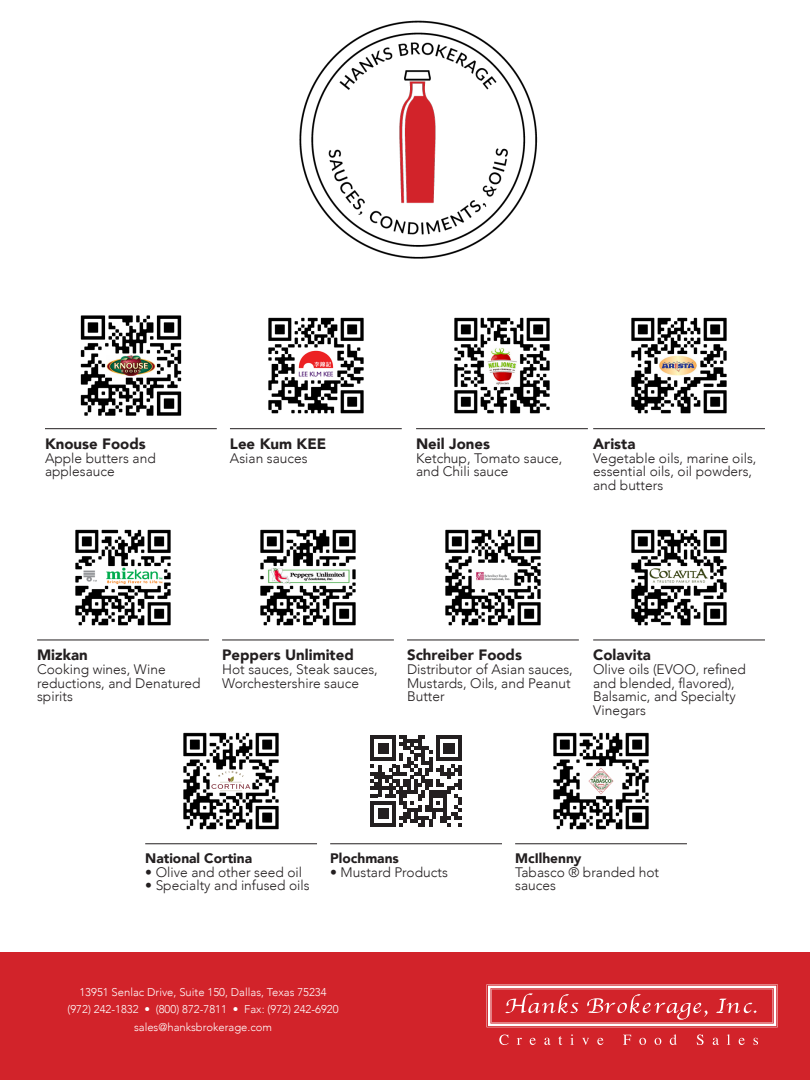
<style>
.page{position:relative;width:810px;height:1080px;background:#fff}
.page>*{position:absolute;margin:0;border:0;box-sizing:border-box;transform-origin:0 0}
.t1{font:900 15px "Avenir";color:#231f20}
.t2{font:300 13.75px/13.6px "Avenir";color:#231f20}
.t3{font:900 13.75px "Avenir";color:#231f20}
.t4{font:300 11.25px/17.5px "Avenir";color:#fff;text-align:center}
</style>
<div class="page">
<img style="left:299px;top:20px;width:239px;height:239px">
<div style="left:0;top:953px;width:810px;height:127px;background:#d2232a"></div>
<svg style="left:499px;top:1035px;width:10px;height:10px"></svg>
<svg style="left:517px;top:1038px;width:5px;height:7px"></svg>
<svg style="left:530px;top:1038px;width:6px;height:7px"></svg>
<svg style="left:544px;top:1038px;width:7px;height:7px"></svg>
<svg style="left:558px;top:1036px;width:4px;height:9px"></svg>
<svg style="left:570px;top:1034px;width:4px;height:11px"></svg>
<svg style="left:582px;top:1038px;width:7px;height:7px"></svg>
<svg style="left:597px;top:1038px;width:6px;height:7px"></svg>
<svg style="left:623px;top:1035px;width:8px;height:10px"></svg>
<svg style="left:639px;top:1038px;width:7px;height:7px"></svg>
<svg style="left:655px;top:1038px;width:6px;height:7px"></svg>
<svg style="left:670px;top:1034px;width:7px;height:11px"></svg>
<svg style="left:697px;top:1034px;width:7px;height:11px"></svg>
<svg style="left:713px;top:1038px;width:6px;height:7px"></svg>
<svg style="left:727px;top:1034px;width:3px;height:11px"></svg>
<svg style="left:739px;top:1038px;width:6px;height:7px"></svg>
<svg style="left:754px;top:1038px;width:4px;height:7px"></svg>
<svg style="left:486px;top:984px;width:292px;height:43px"></svg>
<hr style="left:37px;top:639px;width:172px;height:1px;background:#231f20">
<hr style="left:145px;top:843px;width:172px;height:1px;background:#231f20">
<hr style="left:45px;top:428px;width:172px;height:1px;background:#231f20">
<hr style="left:222px;top:639px;width:172px;height:1px;background:#231f20">
<hr style="left:330px;top:843px;width:172px;height:1px;background:#231f20">
<hr style="left:230px;top:428px;width:172px;height:1px;background:#231f20">
<hr style="left:407px;top:639px;width:172px;height:1px;background:#231f20">
<hr style="left:515px;top:843px;width:172px;height:1px;background:#231f20">
<hr style="left:416px;top:428px;width:172px;height:1px;background:#231f20">
<hr style="left:593px;top:428px;width:172px;height:1px;background:#231f20">
<hr style="left:593px;top:639px;width:172px;height:1px;background:#231f20">
<img style="left:75px;top:529px;width:96px;height:97px">
<img style="left:183px;top:732px;width:96px;height:98px">
<img style="left:80px;top:315px;width:102px;height:101px">
<img style="left:260px;top:529px;width:96px;height:97px">
<svg style="left:370px;top:735px;width:92px;height:92px"></svg>
<img style="left:268px;top:317px;width:96px;height:97px">
<img style="left:445px;top:529px;width:96px;height:97px">
<img style="left:553px;top:732px;width:96px;height:98px">
<img style="left:454px;top:317px;width:96px;height:97px">
<img style="left:631px;top:317px;width:96px;height:97px">
<img style="left:631px;top:529px;width:96px;height:97px">
<p class="t1" style="left:45px;top:431px;width:102px">Knouse Foods</p>
<p class="t2" style="left:45px;top:451px;width:112px">Apple butters and applesauce</p>
<p class="t1" style="left:230px;top:431px;width:98px">Lee Kum KEE</p>
<p class="t2" style="left:230px;top:451px;width:79px">Asian sauces</p>
<p class="t1" style="left:416px;top:431px;width:75px">Neil Jones</p>
<p class="t2" style="left:416px;top:451px;width:148px">Ketchup, Tomato sauce, and Chili sauce</p>
<p class="t1" style="left:593px;top:431px;width:44px">Arista</p>
<p class="t2" style="left:593px;top:451px;width:165px">Vegetable oils, marine oils, essential oils, oil powders, and butters</p>
<p class="t1" style="left:37px;top:642px;width:52px">Mizkan</p>
<p class="t2" style="left:37px;top:662px;width:165px">Cooking wines, Wine reductions, and Denatured spirits</p>
<p class="t1" style="left:222px;top:642px;width:133px">Peppers Unlimited</p>
<p class="t2" style="left:222px;top:662px;width:157px">Hot sauces, Steak sauces,<br>Worchestershire sauce</p>
<p class="t1" style="left:407px;top:642px;width:116px">Schreiber Foods</p>
<p class="t2" style="left:407px;top:662px;width:167px">Distributor of Asian sauces,<br>Mustards, Oils, and Peanut<br>Butter</p>
<p class="t1" style="left:593px;top:642px;width:59px">Colavita</p>
<p class="t2" style="left:593px;top:662px;width:154px">Olive oils (EVOO, refined and blended, flavored),<br>Balsamic, and Specialty<br>Vinegars</p>
<p class="t3" style="left:145px;top:846px;width:108px">National Cortina</p>
<p class="t2" style="left:145px;top:865px;width:158px">• Olive and other seed oil</p>
<p class="t2" style="left:145px;top:879px;width:166px">• Specialty and infused oils</p>
<p class="t3" style="left:330px;top:846px;width:70px">Plochmans</p>
<p class="t2" style="left:330px;top:865px;width:119px">• Mustard Products</p>
<p class="t4" style="left:68px;top:983px;width:273px">13951 Senlac Drive, Suite 150, Dallas, Texas 75234 (972) 242-1832 • (800) 872-7811 • Fax: (972) 242-6920</p>
<p class="t4" style="left:134px;top:1018px;width:140px">sales@hanksbrokerage.com</p>
<p class="t3" style="left:515px;top:846px;width:68px">McIlhenny</p>
<p class="t2" style="left:515px;top:865px;width:146px">Tabasco ® branded hot sauces</p>
</div>
